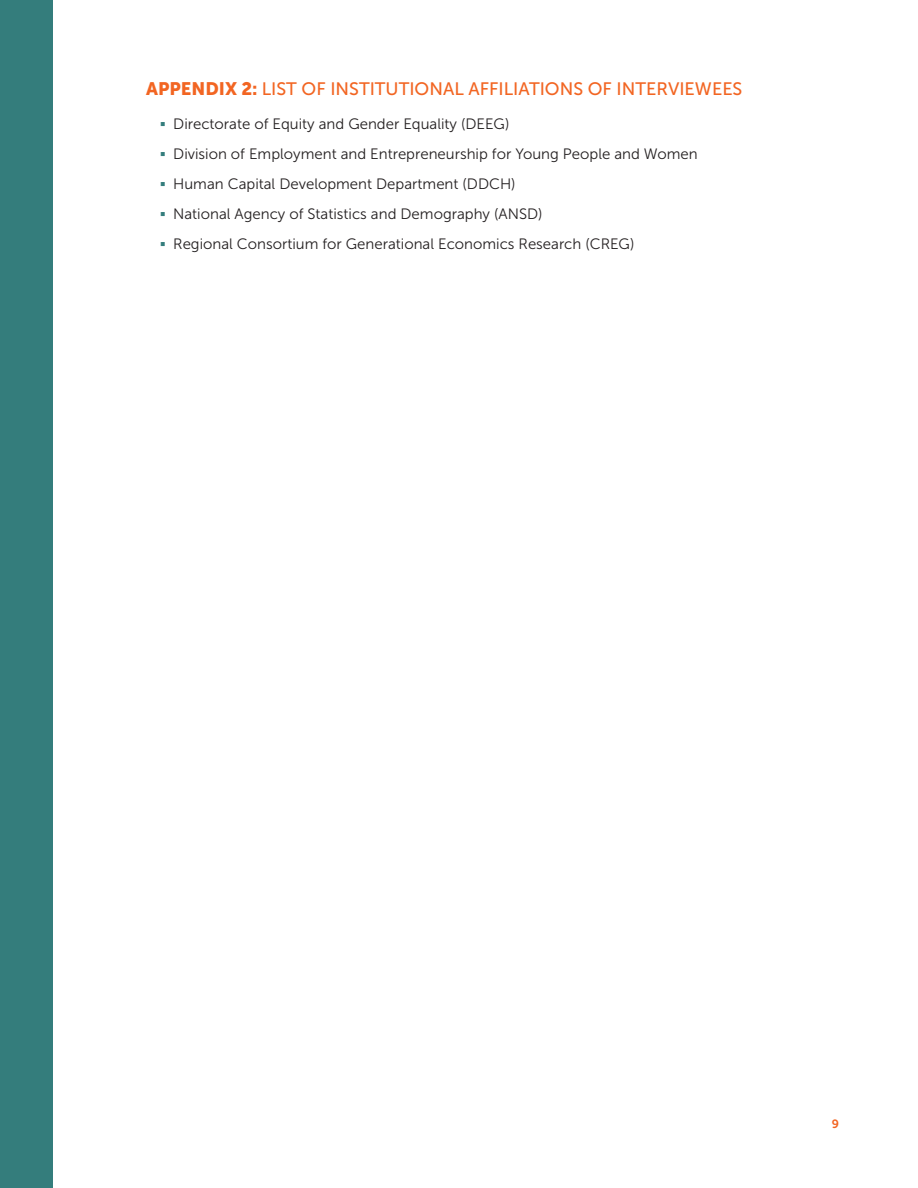
<style>
.page{position:relative;width:918px;height:1188px;background:#fff}
.page>*{position:absolute;margin:0;border:0;box-sizing:border-box;transform-origin:0 0}
.t1{font:18px "Museo Sans 500";color:#f26522}
.t2{font:15px "Museo Sans 300";color:#231f20}
.t3{font:12px "Museo Sans 700";color:#f26522}
.s1{font-family:"Museo Sans 900"}
.s2{color:#347d7c}
</style>
<div class="page">
<div style="left:0;top:0;width:52px;height:1188px;background:#347d7c"></div>
<p class="t1" style="left:146px;top:78px;width:598px"><span class="s1">APPENDIX 2:</span> LIST OF INSTITUTIONAL AFFILIATIONS OF INTERVIEWEES</p>
<p class="t2" style="left:160px;top:116px;width:351px"><span class="s2">▪</span> Directorate of Equity and Gender Equality (DEEG)</p>
<p class="t2" style="left:160px;top:146px;width:540px"><span class="s2">▪</span> Division of Employment and Entrepreneurship for Young People and Women</p>
<p class="t2" style="left:160px;top:176px;width:357px"><span class="s2">▪</span> Human Capital Development Department (DDCH)</p>
<p class="t2" style="left:160px;top:206px;width:384px"><span class="s2">▪</span> National Agency of Statistics and Demography (ANSD)</p>
<p class="t2" style="left:160px;top:236px;width:476px"><span class="s2">▪</span> Regional Consortium for Generational Economics Research (CREG)</p>
<p class="t3" style="left:832px;top:1117px;width:9px">9</p>
</div>
